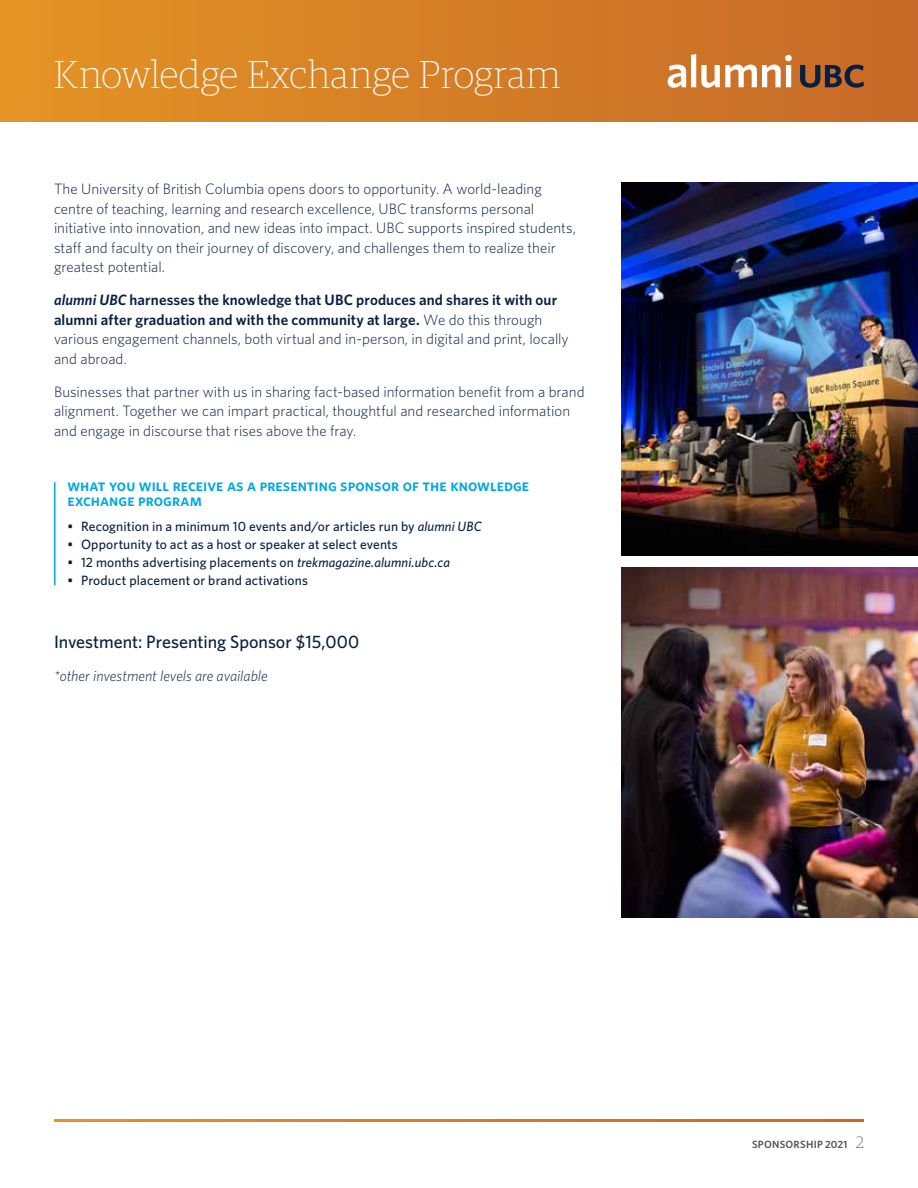
<style>
.page{position:relative;width:918px;height:1188px;background:#fff}
.page>*{position:absolute;margin:0;border:0;box-sizing:border-box;transform-origin:0 0}
.t1{font:100 39px "Guardian Egyp";letter-spacing:.01em;color:#fff}
.t2{font:500 18px "Whitney";color:#091f40}
.t3{font:16.5px/15px "Whitney HTF Semi Bold SC";color:#00a8e1}
.t4{font:300 15px/19.5px "Whitney";color:#091f40}
.t5{font:600 15px/19.5px "Whitney";letter-spacing:.005em;color:#091f40}
.t6{font:italic 300 15px "Whitney";letter-spacing:-.005em;color:#091f40}
.t7{font:500 13.5px "Whitney";letter-spacing:.01em;color:#091f40}
.t8{font:600 10.5px "Whitney";letter-spacing:.025em;color:#54565a}
.s1{font-style:italic}
.s2{font-weight:300}
.s3{font-family:"Guardian Egyp";font-weight:100;font-size:16.5px}
</style>
<div class="page">
<div style="left:0;top:0;width:918px;height:122px;background:linear-gradient(to right,#e49425,#c66929)"></div>
<svg style="left:668px;top:54px;width:124px;height:34px"></svg>
<svg style="left:800px;top:65px;width:64px;height:23px"></svg>
<hr style="left:54px;top:482px;width:2px;height:103px;background:#00a8e1">
<img style="left:621px;top:567px;width:297px;height:351px">
<img style="left:621px;top:182px;width:297px;height:373px">
<h1 class="t1" style="left:54px;top:49px;width:508px">Knowledge Exchange Program</h1>
<p class="t4" style="left:54px;top:179px;width:524px">The University of British Columbia opens doors to opportunity. A world-leading centre of teaching, learning and research excellence, UBC transforms personal initiative into innovation, and new ideas into impact. UBC supports inspired students, staff and faculty on their journey of discovery, and challenges them to realize their greatest potential.</p>
<p class="t5" style="left:54px;top:290px;width:516px"><span class="s1">alumni UBC</span> harnesses the knowledge that UBC produces and shares it with our alumni after graduation and with the community at large. <span class="s2">We do this through various engagement channels, both virtual and in-person, in digital and print, locally and abroad.</span></p>
<p class="t4" style="left:54px;top:381px;width:532px">Businesses that partner with us in sharing fact-based information benefit from a brand alignment. Together we can impart practical, thoughtful and researched information and engage in discourse that rises above the fray.</p>
<p class="t3" style="left:68px;top:478px;width:463px">what you will receive as a presenting sponsor of the knowledge exchange program</p>
<p class="t7" style="left:68px;top:517px;width:416px">• Recognition in a minimum 10 events and/or articles run by <span class="s1">alumni UBC</span></p>
<p class="t7" style="left:68px;top:535px;width:332px">• Opportunity to act as a host or speaker at select events</p>
<p class="t7" style="left:68px;top:553px;width:384px">• 12 months advertising placements on <span class="s1">trekmagazine.alumni.ubc.ca</span></p>
<p class="t7" style="left:68px;top:571px;width:242px">• Product placement or brand activations</p>
<p class="t2" style="left:54px;top:630px;width:307px">Investment: Presenting Sponsor $15,000</p>
<p class="t6" style="left:54px;top:666px;width:215px">*other investment levels are available</p>
<p class="t8" style="left:752px;top:1137px;width:113px">SPONSORSHIP 2021 <span class="s3">2</span></p>
</div>
